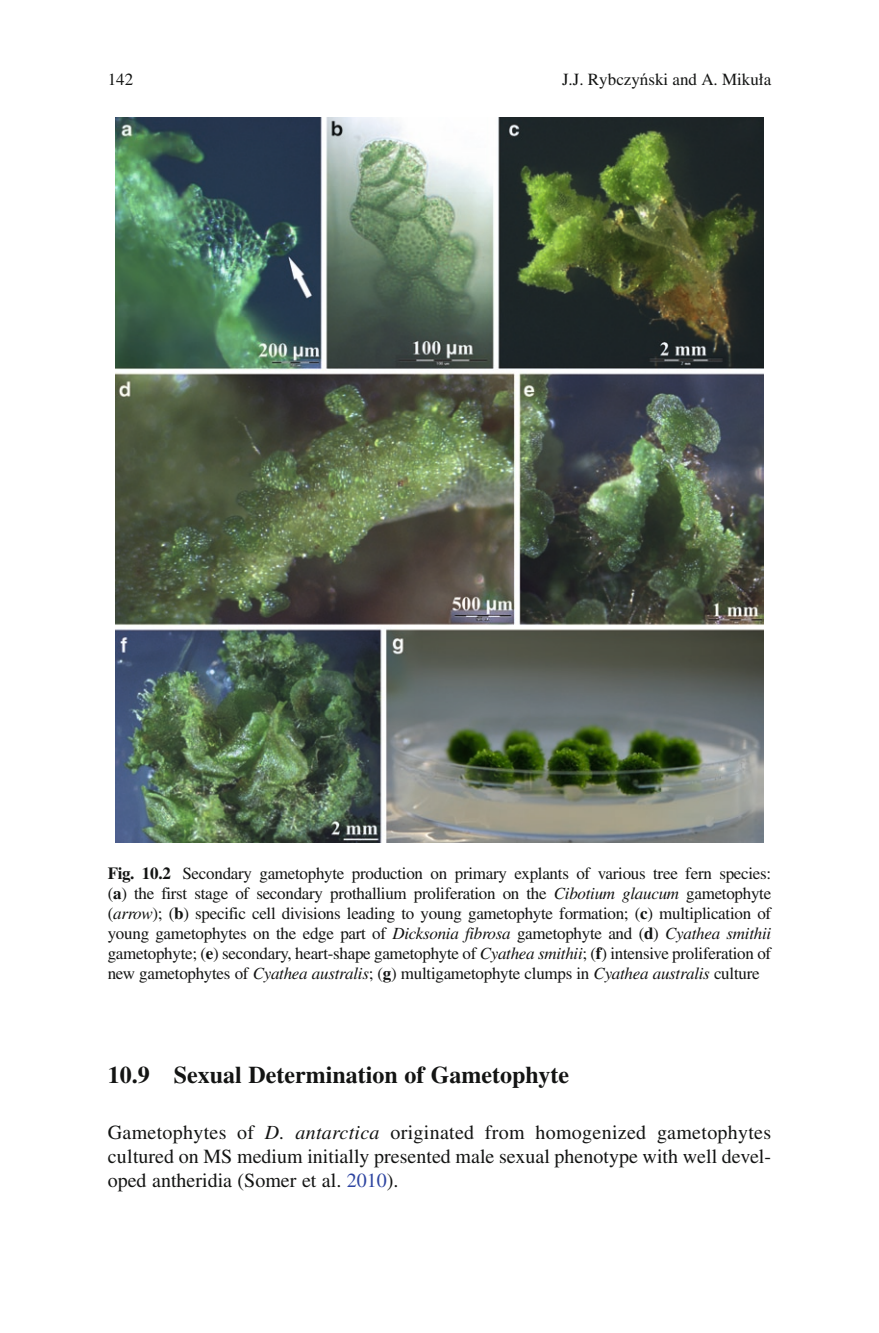
<style>
.page{position:relative;width:879px;height:1333px;background:#fff}
.page>*{position:absolute;margin:0;border:0;box-sizing:border-box;transform-origin:0 0}
.t1{font:700 24px "Times";color:#131413}
.t2{font:20px/24px "Times";color:#131413;text-align:justify}
.t3{font:17px/20px "Times";letter-spacing:-.015em;color:#131413;text-align:justify}
.s1{font-family:"Times New Roman"}
.s2{font-weight:700}
.s3{font-style:italic}
.s4{color:#2e45a1}
</style>
<div class="page">
<img style="left:115px;top:117px;width:648px;height:725px">
<p class="t3" style="left:108px;top:70px;width:27px">142</p>
<p class="t3" style="left:562px;top:70px;width:211px">J.J. Rybczy<span class="s1">ń</span>ski and A. Mikuła</p>
<p class="t3" style="left:108px;top:862px;width:665px"><span class="s2">Fig. 10.2</span> Secondary gametophyte production on primary explants of various tree fern species: (<span class="s2">a</span>) the first stage of secondary prothallium proliferation on the <span class="s3">Cibotium glaucum</span> gametophyte (<span class="s3">arrow</span>); (<span class="s2">b</span>) specific cell divisions leading to young gametophyte formation; (<span class="s2">c</span>) multiplication of young gametophytes on the edge part of <span class="s3">Dicksonia fibrosa</span> gametophyte and (<span class="s2">d</span>) <span class="s3">Cyathea smithii </span>gametophyte; (<span class="s2">e</span>) secondary, heart-shape gametophyte of <span class="s3">Cyathea smithii</span>; (<span class="s2">f</span>) intensive proliferation of new gametophytes of <span class="s3">Cyathea australis</span>; (<span class="s2">g</span>) multigametophyte clumps in <span class="s3">Cyathea australis</span> culture</p>
<h1 class="t1" style="left:108px;top:1060px;width:463px">10.9 Sexual Determination of Gametophyte</h1>
<p class="t2" style="left:108px;top:1120px;width:665px">Gametophytes of <span class="s3">D. antarctica</span> originated from homogenized gametophytes cultured on MS medium initially presented male sexual phenotype with well devel&shy;oped antheridia (Somer et al. <span class="s4">2010</span>).</p>
</div>
